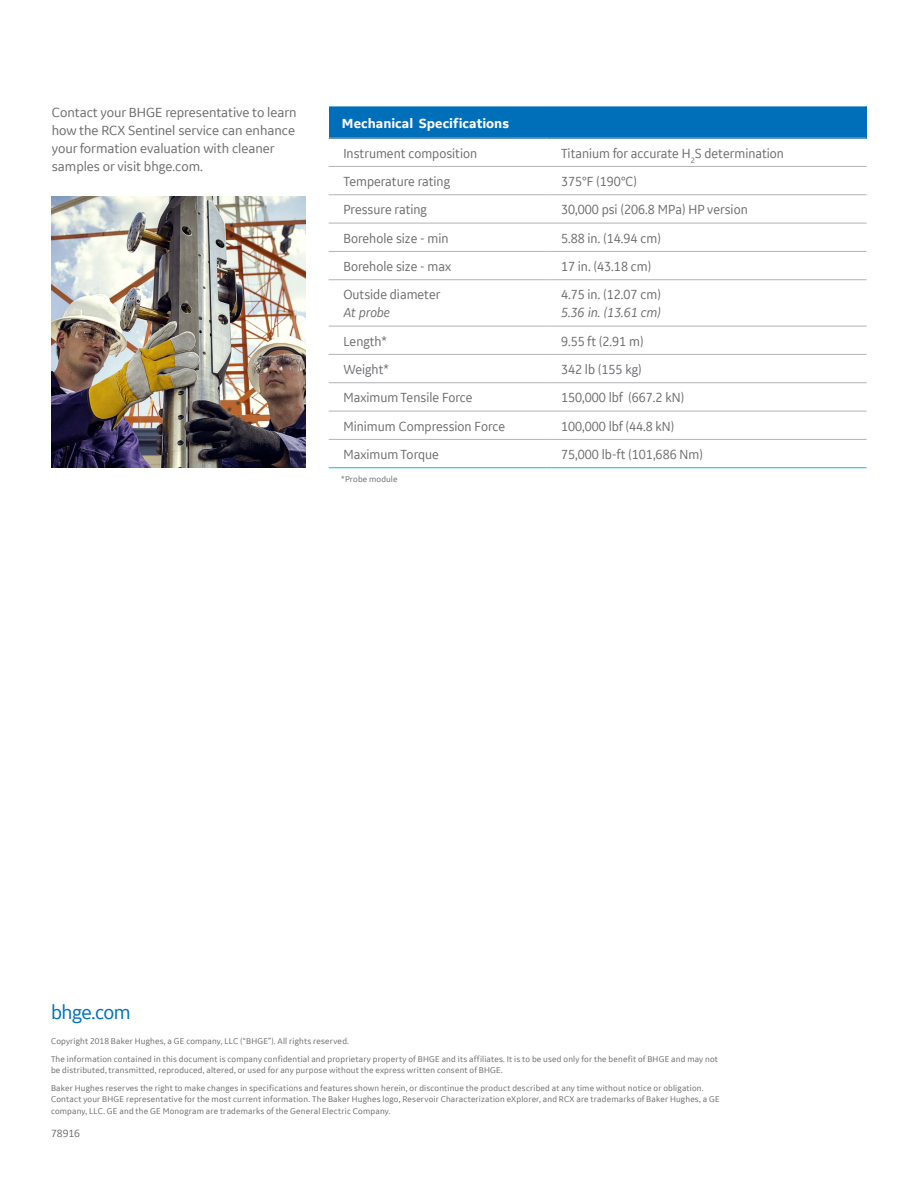
<style>
.page{position:relative;width:918px;height:1188px;background:#fff}
.page>*{position:absolute;margin:0;border:0;box-sizing:border-box;transform-origin:0 0}
.t1{font:21px "GE Inspira Sans";letter-spacing:-.025em;color:#0072bc}
.Table_Text{font:14.25px "GE Inspira Sans";color:#6c6d70;scale:.95 1}
._9_5pt_12-body_text{font:14.25px/18px "GE Inspira Sans";letter-spacing:-.005em;color:#6c6d70}
._13_5pt_15_table_hea{font:700 14.25px "GE Inspira Sans";color:#fff}
.Table_Text-2{font:italic 14.25px "GE Inspira Sans";color:#6c6d70;scale:.95 1}
.t2{font:11.25px "GE Inspira Sans";letter-spacing:-.01em;color:#6c6d70}
._9_5pt_12-body_text-2{font:9px/17.7px "GE Inspira Sans";letter-spacing:.02em;color:#6c6d70}
</style>
<div class="page">
<img style="left:51px;top:197px;width:255px;height:271px">
<div style="left:329px;top:106px;width:538px;height:32px;background:#006fba"></div>
<hr style="left:329px;top:106px;width:217px;height:1px;background:#fff">
<hr style="left:546px;top:106px;width:321px;height:1px;background:#fff">
<hr style="left:329px;top:138px;width:217px;height:1px;background:#b2b3b7">
<hr style="left:546px;top:138px;width:321px;height:1px;background:#b2b3b7">
<hr style="left:329px;top:166px;width:217px;height:1px;background:#b2b3b7">
<hr style="left:546px;top:166px;width:321px;height:1px;background:#b2b3b7">
<hr style="left:329px;top:194px;width:217px;height:1px;background:#b2b3b7">
<hr style="left:546px;top:194px;width:321px;height:1px;background:#b2b3b7">
<hr style="left:329px;top:223px;width:217px;height:1px;background:#b2b3b7">
<hr style="left:546px;top:223px;width:321px;height:1px;background:#b2b3b7">
<hr style="left:329px;top:251px;width:217px;height:1px;background:#b2b3b7">
<hr style="left:546px;top:251px;width:321px;height:1px;background:#b2b3b7">
<hr style="left:329px;top:279px;width:217px;height:1px;background:#b2b3b7">
<hr style="left:546px;top:279px;width:321px;height:1px;background:#b2b3b7">
<hr style="left:329px;top:326px;width:217px;height:1px;background:#b2b3b7">
<hr style="left:546px;top:326px;width:321px;height:1px;background:#b2b3b7">
<hr style="left:329px;top:354px;width:217px;height:1px;background:#b2b3b7">
<hr style="left:546px;top:354px;width:321px;height:1px;background:#b2b3b7">
<hr style="left:329px;top:382px;width:217px;height:1px;background:#b2b3b7">
<hr style="left:546px;top:382px;width:321px;height:1px;background:#b2b3b7">
<hr style="left:329px;top:411px;width:217px;height:1px;background:#b2b3b7">
<hr style="left:546px;top:411px;width:321px;height:1px;background:#b2b3b7">
<hr style="left:329px;top:439px;width:217px;height:1px;background:#b2b3b7">
<hr style="left:546px;top:439px;width:321px;height:1px;background:#b2b3b7">
<hr style="left:329px;top:467px;width:217px;height:1px;background:#02bce8">
<hr style="left:546px;top:467px;width:321px;height:1px;background:#02bce8">
<p class="_9_5pt_12-body_text" style="left:52px;top:103px;width:246px">Contact your BHGE representative to learn how the RCX Sentinel service can enhance your formation evaluation with cleaner samples or visit bhge.com.</p>
<p class="_13_5pt_15_table_hea" style="left:342px;top:114px;width:169px">Mechanical Specifications</p>
<p class="Table_Text" style="left:343px;top:145px;width:142px">Instrument composition</p>
<p class="Table_Text" style="left:561px;top:145px;width:236px">Titanium for accurate H<sub>2</sub>S determination</p>
<p class="Table_Text" style="left:343px;top:173px;width:114px">Temperature rating</p>
<p class="Table_Text" style="left:561px;top:173px;width:82px">375°F (190°C)</p>
<p class="Table_Text" style="left:343px;top:201px;width:89px">Pressure rating</p>
<p class="Table_Text" style="left:561px;top:201px;width:198px">30,000 psi (206.8 MPa) HP version</p>
<p class="Table_Text" style="left:343px;top:230px;width:112px">Borehole size - min</p>
<p class="Table_Text" style="left:561px;top:230px;width:107px">5.88 in. (14.94 cm)</p>
<p class="Table_Text" style="left:343px;top:258px;width:115px">Borehole size - max</p>
<p class="Table_Text" style="left:561px;top:258px;width:97px">17 in. (43.18 cm)</p>
<p class="Table_Text" style="left:343px;top:286px;width:104px">Outside diameter</p>
<p class="Table_Text-2" style="left:343px;top:304px;width:51px">At probe</p>
<p class="Table_Text" style="left:561px;top:286px;width:107px">4.75 in. (12.07 cm)</p>
<p class="Table_Text-2" style="left:561px;top:304px;width:107px">5.36 in. (13.61 cm)</p>
<h1 class="t1" style="left:51px;top:1000px;width:81px">bhge.com</h1>
<p class="Table_Text" style="left:343px;top:333px;width:47px">Length*</p>
<p class="Table_Text" style="left:561px;top:333px;width:89px">9.55 ft (2.91 m)</p>
<p class="Table_Text" style="left:343px;top:361px;width:49px">Weight*</p>
<p class="Table_Text" style="left:561px;top:361px;width:87px">342 lb (155 kg)</p>
<p class="Table_Text" style="left:343px;top:389px;width:138px">Maximum Tensile Force</p>
<p class="Table_Text" style="left:561px;top:389px;width:131px">150,000 lbf (667.2 kN)</p>
<p class="Table_Text" style="left:343px;top:417px;width:172px">Minimum Compression Force</p>
<p class="Table_Text" style="left:561px;top:417px;width:121px">100,000 lbf (44.8 kN)</p>
<p class="Table_Text" style="left:343px;top:446px;width:102px">Maximum Torque</p>
<p class="Table_Text" style="left:561px;top:446px;width:151px">75,000 lb-ft (101,686 Nm)</p>
<p class="_9_5pt_12-body_text-2" style="left:341px;top:470px;width:58px">*Probe module</p>
<p class="_9_5pt_12-body_text-2" style="left:51px;top:1032px;width:669px">Copyright 2018 Baker Hughes, a GE company, LLC (“BHGE”). All rights reserved.<br>The information contained in this document is company confidential and proprietary property of BHGE and its affiliates. It is to be used only for the benefit of BHGE and may not</p>
<p class="_9_5pt_12-body_text-2" style="left:51px;top:1061px;width:654px">be distributed, transmitted, reproduced, altered, or used for any purpose without the express written consent of BHGE.<br>Baker Hughes reserves the right to make changes in specifications and features shown herein, or discontinue the product described at any time without notice or obligation.</p>
<p class="_9_5pt_12-body_text-2" style="left:51px;top:1094px;width:670px;line-height:11.2px">Contact your BHGE representative for the most current information. The Baker Hughes logo, Reservoir Characterization eXplorer, and RCX are trademarks of Baker Hughes, a GE company, LLC. GE and the GE Monogram are trademarks of the General Electric Company.</p>
<p class="t2" style="left:51px;top:1126px;width:31px">78916</p>
</div>
